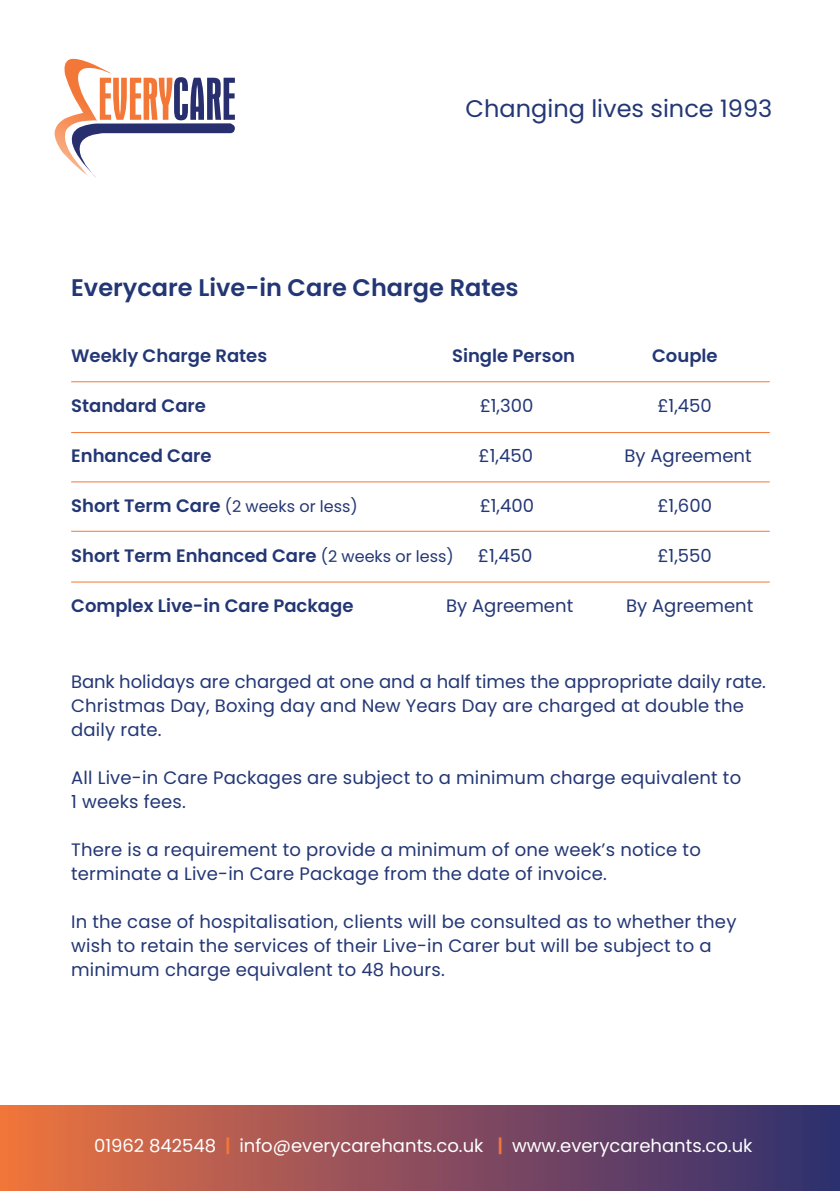
<style>
.page{position:relative;width:840px;height:1191px;background:#fff}
.page>*{position:absolute;margin:0;border:0;box-sizing:border-box;transform-origin:0 0}
.t1{font:600 24px "Poppins";color:#233775}
.t2{font:24px "Poppins";color:#233775}
.t3{font:18px/24px "Poppins";letter-spacing:.01em;color:#233775}
.t4{font:600 18px "Poppins";color:#233775}
.t5{font:18px "Poppins";color:#fff}
.t6{font:16px "Poppins";color:#233775}
.s1{font-weight:600;font-size:18px}
.s2{font-weight:400;font-size:16px}
.s3{font-weight:600;color:#f37737}
</style>
<div class="page">
<hr style="left:71px;top:381px;width:698px;height:1px;background:#f37737">
<hr style="left:71px;top:432px;width:698px;height:1px;background:#f37737">
<hr style="left:71px;top:481px;width:698px;height:1px;background:#f37737">
<hr style="left:71px;top:531px;width:698px;height:1px;background:#f37737">
<hr style="left:71px;top:581px;width:698px;height:1px;background:#f37737">
<svg style="left:54px;top:59px;width:181px;height:119px"></svg>
<div style="left:0;top:1106px;width:839px;height:85px;background:linear-gradient(to right,#ed7242,#2e2d73)"></div>
<p class="t2" style="left:465px;top:95px;width:308px">Changing lives since 1993</p>
<p class="t1" style="left:71px;top:274px;width:449px">Everycare Live-in Care Charge Rates</p>
<p class="t4" style="left:71px;top:346px;width:197px">Weekly Charge Rates</p>
<p class="t4" style="left:452px;top:346px;width:124px">Single Person</p>
<p class="t4" style="left:651px;top:346px;width:67px">Couple</p>
<p class="t4" style="left:71px;top:396px;width:136px">Standard Care</p>
<p class="t3" style="left:479px;top:394px;width:55px">£1,300</p>
<p class="t3" style="left:657px;top:394px;width:56px">£1,450</p>
<p class="t4" style="left:71px;top:446px;width:142px">Enhanced Care</p>
<p class="t3" style="left:478px;top:444px;width:56px">£1,450</p>
<p class="t3" style="left:624px;top:444px;width:129px">By Agreement</p>
<p class="t6" style="left:71px;top:497px;width:288px"><span class="s1">Short Term Care</span> (2 weeks or less)</p>
<p class="t3" style="left:479px;top:494px;width:56px">£1,400</p>
<p class="t3" style="left:657px;top:494px;width:56px">£1,600</p>
<p class="t4" style="left:71px;top:546px;width:384px">Short Term Enhanced Care <span class="s2">(2 weeks or less)</span></p>
<p class="t3" style="left:477px;top:544px;width:56px">£1,450</p>
<p class="t3" style="left:657px;top:544px;width:56px">£1,550</p>
<p class="t4" style="left:71px;top:596px;width:284px">Complex Live-in Care Package</p>
<p class="t3" style="left:446px;top:594px;width:129px">By Agreement</p>
<p class="t3" style="left:625px;top:594px;width:129px">By Agreement</p>
<p class="t3" style="left:71px;top:670px;width:696px">Bank holidays are charged at one and a half times the appropriate daily rate.<br>Christmas Day, Boxing day and New Years Day are charged at double the daily rate.</p>
<p class="t3" style="left:71px;top:766px;width:671px">All Live-in Care Packages are subject to a minimum charge equivalent to</p>
<p class="t3" style="left:71px;top:790px;width:116px">1 weeks fees.</p>
<p class="t3" style="left:71px;top:838px;width:630px">There is a requirement to provide a minimum of one week’s notice to</p>
<p class="t3" style="left:71px;top:862px;width:537px">terminate a Live-in Care Package from the date of invoice.</p>
<p class="t3" style="left:71px;top:910px;width:666px">In the case of hospitalisation, clients will be consulted as to whether they wish to retain the services of their Live-in Carer but will be subject to a</p>
<p class="t3" style="left:71px;top:958px;width:375px">minimum charge equivalent to 48 hours.</p>
<p class="t5" style="left:94px;top:1135px;width:659px">01962 842548 <span class="s3">|</span> info@everycarehants.co.uk <span class="s3">|</span> www.everycarehants.co.uk</p>
</div>
